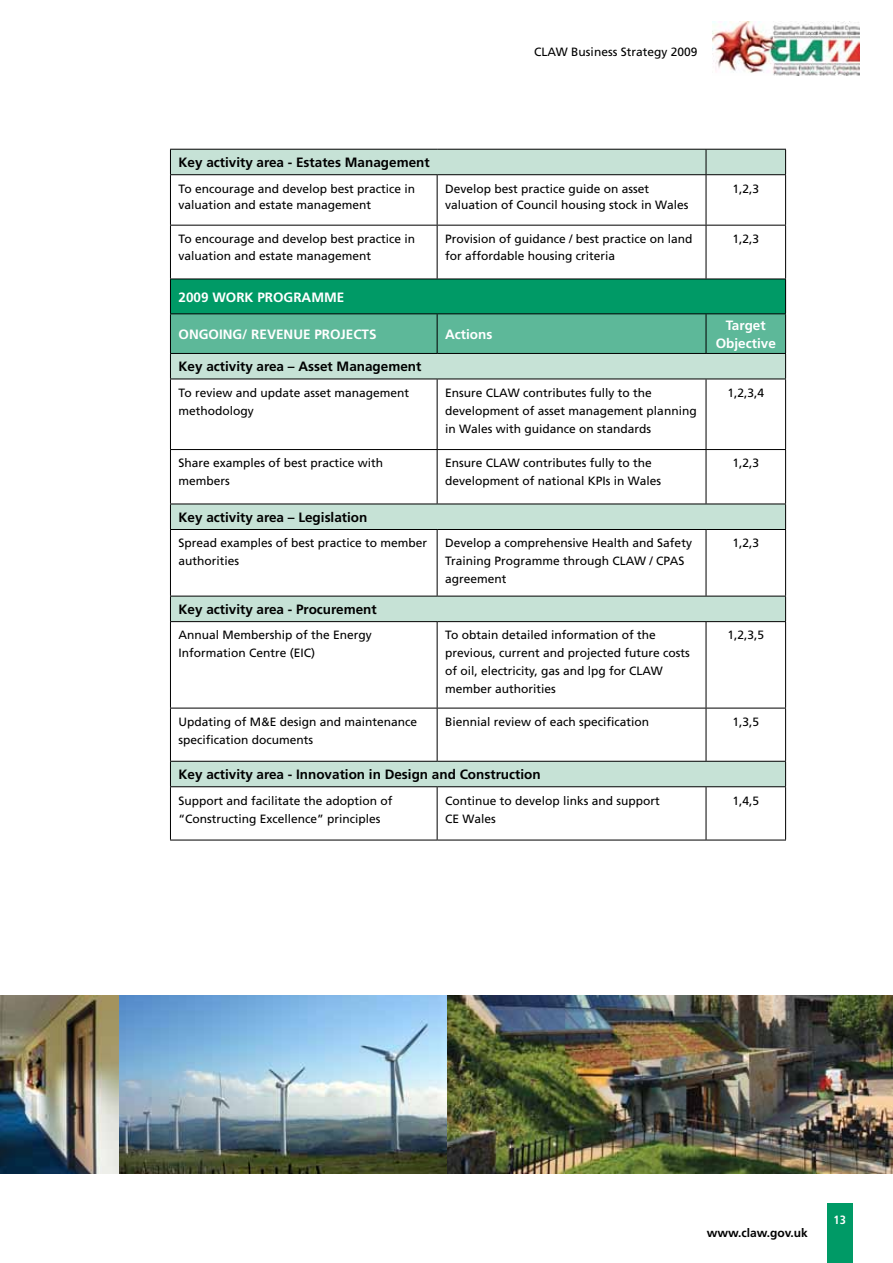
<style>
.page{position:relative;width:893px;height:1263px;background:#fff}
.page>*{position:absolute;margin:0;border:0;box-sizing:border-box;transform-origin:0 0}
.t1{font:700 13.5px "Frutiger";color:#000}
.t2{font:700 13.5px/18px "Frutiger";color:#fff;text-align:center}
.t3{font:12px/18px "Frutiger";color:#000}
.t4{font:700 12px "Frutiger";color:#000}
.t5{font:700 condensed 12px "Frutiger";color:#fff}
</style>
<div class="page">
<div style="left:827px;top:1203px;width:26px;height:60px;background:#009a66"></div>
<img style="left:713px;top:21px;width:146px;height:55px">
<svg style="left:171px;top:150px;width:614px;height:636px"></svg>
<div style="left:170px;top:279px;width:616px;height:35px;background:#009a66"></div>
<hr style="left:170px;top:149px;width:267px;height:1px;background:#000">
<svg style="left:170px;top:150px;width:1px;height:24px"></svg>
<hr style="left:437px;top:149px;width:269px;height:1px;background:#000">
<hr style="left:706px;top:149px;width:80px;height:1px;background:#000">
<svg style="left:706px;top:150px;width:1px;height:24px"></svg>
<svg style="left:785px;top:150px;width:1px;height:24px"></svg>
<hr style="left:170px;top:174px;width:267px;height:1px;background:#000">
<hr style="left:170px;top:175px;width:1px;height:50px;background:#000">
<hr style="left:437px;top:174px;width:269px;height:1px;background:#000">
<hr style="left:437px;top:175px;width:1px;height:50px;background:#000">
<hr style="left:706px;top:174px;width:80px;height:1px;background:#000">
<hr style="left:706px;top:175px;width:1px;height:50px;background:#000">
<hr style="left:785px;top:175px;width:1px;height:50px;background:#000">
<hr style="left:170px;top:225px;width:267px;height:1px;background:#000">
<hr style="left:170px;top:226px;width:1px;height:53px;background:#000">
<hr style="left:437px;top:225px;width:269px;height:1px;background:#000">
<hr style="left:437px;top:226px;width:1px;height:53px;background:#000">
<hr style="left:706px;top:225px;width:80px;height:1px;background:#000">
<hr style="left:706px;top:226px;width:1px;height:53px;background:#000">
<hr style="left:785px;top:226px;width:1px;height:53px;background:#000">
<hr style="left:170px;top:279px;width:267px;height:1px;background:#000">
<hr style="left:170px;top:279px;width:1px;height:34px;background:#000">
<hr style="left:437px;top:279px;width:269px;height:1px;background:#000">
<hr style="left:706px;top:279px;width:80px;height:1px;background:#000">
<hr style="left:785px;top:279px;width:1px;height:34px;background:#000">
<hr style="left:170px;top:313px;width:267px;height:1px;background:#000">
<hr style="left:437px;top:313px;width:269px;height:1px;background:#000">
<hr style="left:706px;top:313px;width:80px;height:1px;background:#000">
<svg style="left:170px;top:314px;width:616px;height:65px;background:#81c1aa"></svg>
<hr style="left:170px;top:379px;width:267px;height:1px;background:#000">
<hr style="left:170px;top:379px;width:1px;height:70px;background:#000">
<hr style="left:437px;top:379px;width:269px;height:1px;background:#000">
<hr style="left:437px;top:379px;width:1px;height:70px;background:#000">
<hr style="left:706px;top:379px;width:80px;height:1px;background:#000">
<hr style="left:706px;top:379px;width:1px;height:70px;background:#000">
<hr style="left:785px;top:379px;width:1px;height:70px;background:#000">
<hr style="left:170px;top:449px;width:267px;height:1px;background:#000">
<hr style="left:170px;top:450px;width:1px;height:54px;background:#000">
<hr style="left:437px;top:449px;width:269px;height:1px;background:#000">
<hr style="left:437px;top:450px;width:1px;height:54px;background:#000">
<hr style="left:706px;top:449px;width:80px;height:1px;background:#000">
<hr style="left:706px;top:450px;width:1px;height:54px;background:#000">
<hr style="left:785px;top:450px;width:1px;height:54px;background:#000">
<hr style="left:170px;top:504px;width:267px;height:1px;background:#000">
<svg style="left:170px;top:504px;width:1px;height:25px"></svg>
<hr style="left:437px;top:504px;width:269px;height:1px;background:#000">
<hr style="left:706px;top:504px;width:80px;height:1px;background:#000">
<svg style="left:785px;top:504px;width:1px;height:25px"></svg>
<hr style="left:170px;top:529px;width:267px;height:1px;background:#000">
<hr style="left:170px;top:530px;width:1px;height:66px;background:#000">
<hr style="left:437px;top:529px;width:269px;height:1px;background:#000">
<hr style="left:437px;top:530px;width:1px;height:66px;background:#000">
<hr style="left:706px;top:529px;width:80px;height:1px;background:#000">
<hr style="left:706px;top:530px;width:1px;height:66px;background:#000">
<hr style="left:785px;top:530px;width:1px;height:66px;background:#000">
<hr style="left:170px;top:596px;width:267px;height:1px;background:#000">
<svg style="left:170px;top:596px;width:1px;height:25px"></svg>
<hr style="left:437px;top:596px;width:269px;height:1px;background:#000">
<hr style="left:706px;top:596px;width:80px;height:1px;background:#000">
<svg style="left:785px;top:596px;width:1px;height:25px"></svg>
<hr style="left:170px;top:621px;width:267px;height:1px;background:#000">
<hr style="left:170px;top:622px;width:1px;height:86px;background:#000">
<hr style="left:437px;top:621px;width:269px;height:1px;background:#000">
<hr style="left:437px;top:622px;width:1px;height:86px;background:#000">
<hr style="left:706px;top:621px;width:80px;height:1px;background:#000">
<hr style="left:706px;top:622px;width:1px;height:86px;background:#000">
<hr style="left:785px;top:622px;width:1px;height:86px;background:#000">
<hr style="left:170px;top:708px;width:267px;height:1px;background:#000">
<hr style="left:170px;top:708px;width:1px;height:53px;background:#000">
<hr style="left:437px;top:708px;width:269px;height:1px;background:#000">
<hr style="left:437px;top:708px;width:1px;height:53px;background:#000">
<hr style="left:706px;top:708px;width:80px;height:1px;background:#000">
<hr style="left:706px;top:708px;width:1px;height:53px;background:#000">
<hr style="left:785px;top:708px;width:1px;height:53px;background:#000">
<hr style="left:170px;top:761px;width:267px;height:1px;background:#000">
<svg style="left:170px;top:762px;width:1px;height:24px"></svg>
<hr style="left:437px;top:761px;width:269px;height:1px;background:#000">
<hr style="left:706px;top:761px;width:80px;height:1px;background:#000">
<svg style="left:785px;top:762px;width:1px;height:24px"></svg>
<hr style="left:170px;top:786px;width:267px;height:1px;background:#000">
<hr style="left:170px;top:787px;width:1px;height:53px;background:#000">
<hr style="left:437px;top:786px;width:269px;height:1px;background:#000">
<hr style="left:437px;top:787px;width:1px;height:53px;background:#000">
<hr style="left:706px;top:786px;width:80px;height:1px;background:#000">
<hr style="left:706px;top:787px;width:1px;height:53px;background:#000">
<hr style="left:785px;top:787px;width:1px;height:53px;background:#000">
<hr style="left:170px;top:840px;width:267px;height:1px;background:#000">
<hr style="left:437px;top:840px;width:269px;height:1px;background:#000">
<hr style="left:706px;top:840px;width:80px;height:1px;background:#000">
<img style="left:0;top:995px;width:119px;height:179px">
<img style="left:119px;top:995px;width:774px;height:179px">
<p class="t3" style="left:534px;top:43px;width:165px">CLAW Business Strategy 2009</p>
<p class="t1" style="left:179px;top:155px;width:253px">Key activity area - Estates Management</p>
<p class="t3" style="left:179px;top:180px;width:238px;line-height:16.5px">To encourage and develop best practice in valuation and estate management</p>
<p class="t3" style="left:445px;top:180px;width:245px;line-height:16.5px">Develop best practice guide on asset valuation of Council housing stock in Wales</p>
<p class="t3" style="left:732px;top:179px;width:28px">1,2,3</p>
<p class="t3" style="left:179px;top:230px;width:238px;line-height:16.5px">To encourage and develop best practice in valuation and estate management</p>
<p class="t3" style="left:445px;top:230px;width:249px;line-height:16.5px">Provision of guidance / best practice on land for affordable housing criteria</p>
<p class="t3" style="left:732px;top:230px;width:28px">1,2,3</p>
<p class="t2" style="left:179px;top:288px;width:167px">2009 WORK PROGRAMME</p>
<p class="t2" style="left:179px;top:325px;width:200px">ONGOING/ REVENUE PROJECTS</p>
<p class="t2" style="left:445px;top:325px;width:49px">Actions</p>
<p class="t2" style="left:716px;top:316px;width:62px">Target<br>Objective</p>
<p class="t1" style="left:179px;top:359px;width:244px">Key activity area – Asset Management</p>
<p class="t3" style="left:179px;top:383px;width:232px">To review and update asset management methodology</p>
<p class="t3" style="left:445px;top:383px;width:253px">Ensure CLAW contributes fully to the development of asset management planning in Wales with guidance on standards</p>
<p class="t3" style="left:727px;top:383px;width:38px">1,2,3,4</p>
<p class="t3" style="left:179px;top:454px;width:206px">Share examples of best practice with members</p>
<p class="t3" style="left:445px;top:454px;width:217px">Ensure CLAW contributes fully to the development of national KPIs in Wales</p>
<p class="t3" style="left:732px;top:454px;width:28px">1,2,3</p>
<p class="t1" style="left:179px;top:509px;width:190px">Key activity area – Legislation</p>
<p class="t3" style="left:179px;top:534px;width:250px">Spread examples of best practice to member authorities</p>
<p class="t3" style="left:445px;top:534px;width:248px">Develop a comprehensive Health and Safety<br>Training Programme through CLAW / CPAS agreement</p>
<p class="t3" style="left:732px;top:534px;width:28px">1,2,3</p>
<p class="t1" style="left:179px;top:601px;width:200px">Key activity area - Procurement</p>
<p class="t3" style="left:179px;top:626px;width:195px">Annual Membership of the Energy<br>Information Centre (EIC)</p>
<p class="t3" style="left:445px;top:626px;width:246px">To obtain detailed information of the previous, current and projected future costs of oil, electricity, gas and lpg for CLAW member authorities</p>
<p class="t3" style="left:727px;top:626px;width:38px">1,2,3,5</p>
<p class="t3" style="left:179px;top:713px;width:240px">Updating of M&amp;E design and maintenance specification documents</p>
<p class="t3" style="left:445px;top:713px;width:206px">Biennial review of each specification</p>
<p class="t3" style="left:732px;top:713px;width:28px">1,3,5</p>
<p class="t1" style="left:179px;top:767px;width:364px">Key activity area - Innovation in Design and Construction</p>
<p class="t3" style="left:179px;top:791px;width:216px">Support and facilitate the adoption of “Constructing Excellence” principles</p>
<p class="t3" style="left:445px;top:791px;width:216px">Continue to develop links and support<br>CE Wales</p>
<p class="t3" style="left:732px;top:791px;width:28px">1,4,5</p>
<p class="t4" style="left:707px;top:1225px;width:103px">www.claw.gov.uk</p>
<p class="t5" style="left:834px;top:1212px;width:14px">13</p>
</div>
